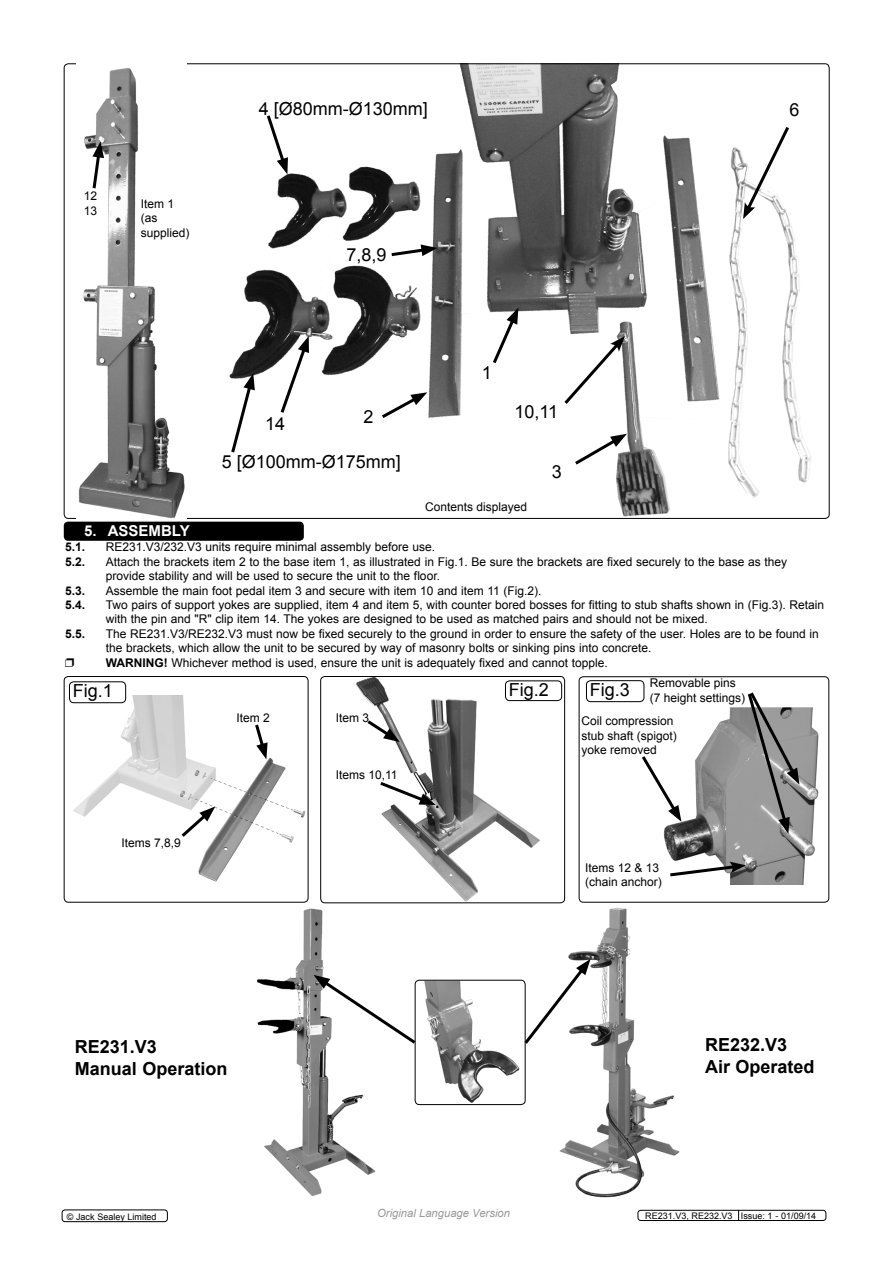
<style>
.page{position:relative;width:893px;height:1263px;background:#fff}
.page>*{position:absolute;margin:0;border:0;box-sizing:border-box;transform-origin:0 0}
.t1{font:18px "Arial";color:#000}
.t2{font:700 18px/21.6px "Arial";color:#000}
.t3{font:700 15px "Arial";color:#fff}
.t4{font:12px/14.4px "Arial";color:#000}
.t5{font:700 12px "Arial";color:#000}
.t6{font:italic 11.25px "Arial";color:#98999b}
.t7{font:9px "Arial";color:#000}
.s1{font-weight:400}
.s2{font-weight:700}
</style>
<div class="page">
<img style="left:356px;top:678px;width:191px;height:223px">
<div style="left:320px;top:676px;width:245px;height:227px;border:1px solid #000;border-radius:4px"></div>
<div style="left:505px;top:680px;width:57px;height:21px;border:1px solid #000;border-radius:4px"></div>
<img style="left:69px;top:695px;width:237px;height:187px">
<div style="left:64px;top:676px;width:244px;height:226px;border:1px solid #000;border-radius:4px"></div>
<div style="left:69px;top:681px;width:57px;height:22px;border:1px solid #000;border-radius:4px"></div>
<img style="left:664px;top:707px;width:155px;height:178px">
<div style="left:579px;top:676px;width:250px;height:226px;border:1px solid #000;border-radius:4px"></div>
<div style="left:586px;top:680px;width:58px;height:22px;border:1px solid #000;border-radius:4px"></div>
<svg style="left:667px;top:861px;width:79px;height:17px"></svg>
<svg style="left:253px;top:721px;width:15px;height:38px"></svg>
<svg style="left:178px;top:806px;width:37px;height:34px"></svg>
<svg style="left:377px;top:779px;width:59px;height:26px"></svg>
<svg style="left:364px;top:717px;width:36px;height:25px"></svg>
<div style="left:64px;top:522px;width:240px;height:19px;background:#000;border-radius:4px"></div>
<img style="left:559px;top:907px;width:121px;height:291px">
<img style="left:232px;top:65px;width:579px;height:452px">
<svg style="left:490px;top:308px;width:28px;height:59px"></svg>
<svg style="left:388px;top:244px;width:49px;height:14px"></svg>
<svg style="left:264px;top:112px;width:24px;height:62px"></svg>
<svg style="left:278px;top:336px;width:31px;height:80px"></svg>
<svg style="left:572px;top:434px;width:55px;height:33px"></svg>
<svg style="left:561px;top:336px;width:64px;height:71px"></svg>
<svg style="left:743px;top:124px;width:49px;height:95px"></svg>
<svg style="left:229px;top:373px;width:26px;height:83px"></svg>
<img style="left:256px;top:908px;width:120px;height:288px">
<img style="left:78px;top:68px;width:107px;height:451px">
<svg style="left:379px;top:392px;width:48px;height:29px"></svg>
<svg style="left:91px;top:141px;width:13px;height:51px"></svg>
<div style="left:638px;top:1210px;width:188px;height:11px;border:1px solid #000;border-radius:3px"></div>
<div style="left:62px;top:1209px;width:106px;height:13px;border:1px solid #000;border-radius:3px"></div>
<svg style="left:642px;top:753px;width:39px;height:69px"></svg>
<svg style="left:745px;top:692px;width:54px;height:142px;background:#939393"></svg>
<img style="left:424px;top:982px;width:96px;height:121px">
<div style="left:415px;top:980px;width:110px;height:125px;border:1px solid #000;border-radius:4px"></div>
<svg style="left:314px;top:975px;width:105px;height:71px"></svg>
<svg style="left:521px;top:959px;width:69px;height:88px"></svg>
<p class="t4" style="left:84px;top:189px;width:15px">12<br>13</p>
<p class="t4" style="left:141px;top:197px;width:50px">Item 1 (as supplied)</p>
<h1 class="t1" style="left:259px;top:97px;width:171px">4 [Ø80mm-Ø130mm]</h1>
<h1 class="t1" style="left:347px;top:243px;width:42px">7,8,9</h1>
<p class="t3" style="left:84px;top:521px;width:25px">5. assem</p>
<p class="t3" style="left:161px;top:521px;width:21px">bly</p>
<h1 class="t1" style="left:265px;top:412px;width:22px">14</h1>
<h1 class="t1" style="left:364px;top:405px;width:12px">2</h1>
<h1 class="t1" style="left:222px;top:450px;width:181px">5 [Ø100mm-Ø175mm]</h1>
<h1 class="t1" style="left:482px;top:361px;width:12px">1</h1>
<h1 class="t1" style="left:515px;top:400px;width:45px">10,11</h1>
<h1 class="t1" style="left:552px;top:460px;width:12px">3</h1>
<p class="t4" style="left:425px;top:499px;width:104px">Contents displayed</p>
<h1 class="t1" style="left:789px;top:98px;width:12px">6</h1>
<p class="t5" style="left:65px;top:539px;width:34px">5.1. <span class="s1">RE</span></p>
<p class="t4" style="left:122px;top:540px;width:314px">231.V3/232.V3 units require minimal assembly before use.</p>
<p class="t5" style="left:65px;top:554px;width:22px">5.2.</p>
<p class="t4" style="left:106px;top:554px;width:683px">Attach the brackets item 2 to the base item 1, as illustrated in Fig.1. Be sure the brackets are fixed securely to the base as they provide stability and will be used to secure the unit to the floor.</p>
<p class="t5" style="left:65px;top:582px;width:22px">5.3.</p>
<p class="t4" style="left:106px;top:583px;width:437px">Assemble the main foot pedal item 3 and secure with item 10 and item 11 (Fig.2).</p>
<p class="t4" style="left:65px;top:598px;width:760px"><span class="s2">5.4.</span> Two pairs of support yokes are supplied, item 4 and item 5, with counter bored bosses for fitting to stub shafts shown in (Fig.3). Retain</p>
<p class="t4" style="left:106px;top:612px;width:603px">with the pin and "R" clip item 14. The yokes are designed to be used as matched pairs and should not be mixed.</p>
<p class="t4" style="left:65px;top:626px;width:755px"><span class="s2">5.5.</span> The RE231.V3/RE232.V3 must now be fixed securely to the ground in order to ensure the safety of the user. Holes are to be found in</p>
<p class="t4" style="left:106px;top:641px;width:547px">the brackets, which allow the unit to be secured by way of masonry bolts or sinking pins into concrete.</p>
<p class="t4" style="left:106px;top:655px;width:503px"><span class="s2">WARNING!</span> Whichever method is used, ensure the unit is adequately fixed and cannot topple.</p>
<h1 class="t1" style="left:73px;top:679px;width:42px">Fig.1</h1>
<h1 class="t1" style="left:509px;top:678px;width:42px">Fig.2</h1>
<h1 class="t1" style="left:590px;top:677px;width:42px">Fig.3</h1>
<p class="t4" style="left:581px;top:714px;width:97px">Coil compression stub shaft (spigot) yoke removed</p>
<p class="t4" style="left:650px;top:676px;width:97px">Removable pins (7 height settings)</p>
<p class="t4" style="left:336px;top:710px;width:35px">Item 3</p>
<p class="t4" style="left:237px;top:710px;width:35px">Item 2</p>
<p class="t4" style="left:121px;top:836px;width:61px">Items 7,8,9</p>
<p class="t4" style="left:336px;top:768px;width:63px">Items 10,11</p>
<p class="t4" style="left:585px;top:860px;width:78px">Items 12 &amp; 13 (chain anchor)</p>
<h1 class="t2" style="left:75px;top:1036px;width:154px">RE231.V3<br>Manual Operation</h1>
<h1 class="t2" style="left:705px;top:1035px;width:111px">RE232.V3<br>Air Operated</h1>
<p class="t7" style="left:67px;top:1211px;width:91px">© Jack Sealey Limited</p>
<p class="t6" style="left:377px;top:1205px;width:134px">Original Language Version</p>
<p class="t7" style="left:645px;top:1210px;width:172px">RE231.V3, RE232.V3 Issue: 1 - 01/09/14</p>
</div>
